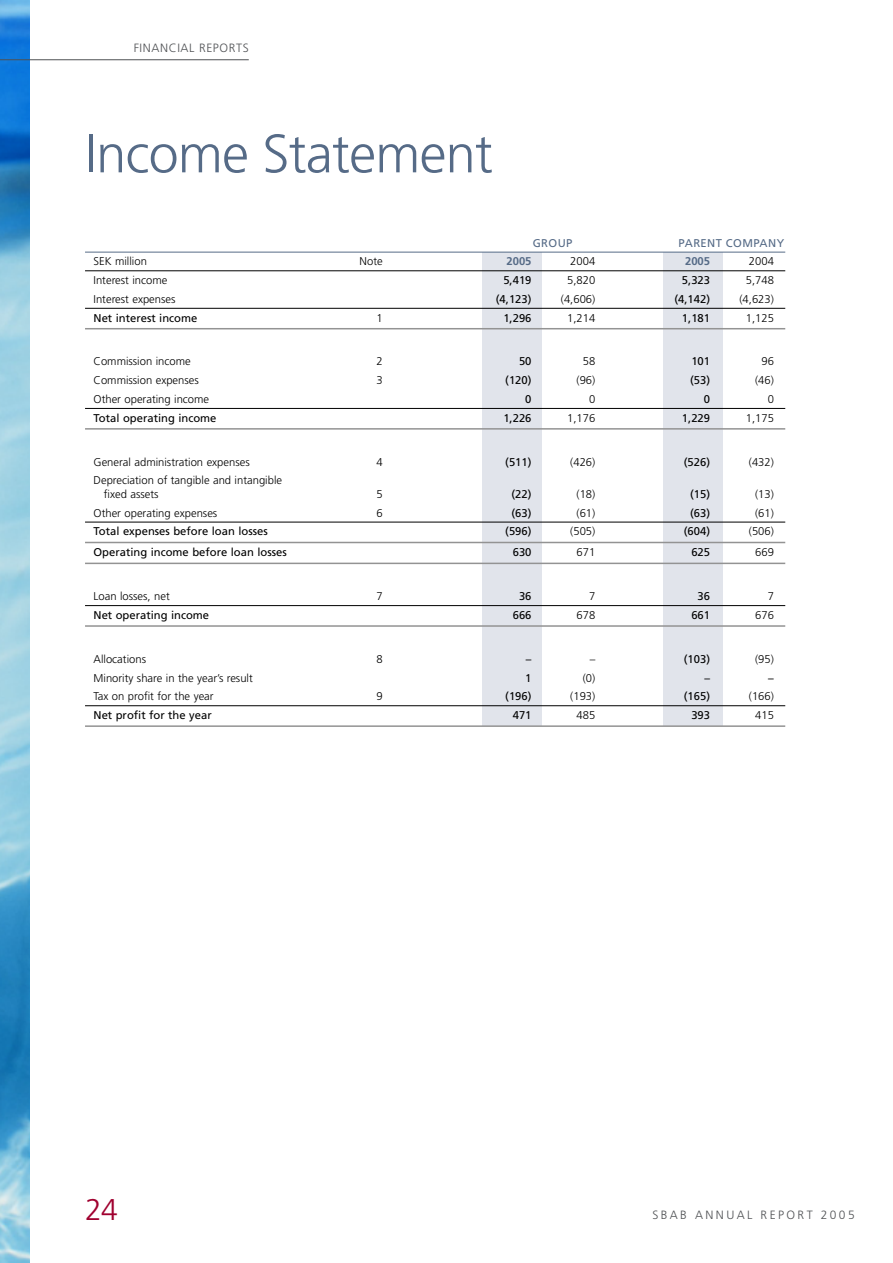
<style>
.page{position:relative;width:893px;height:1263px;background:#fff}
.page>*{position:absolute;margin:0;border:0;box-sizing:border-box;transform-origin:0 0}
.t1{font:300 54px "Frutiger";letter-spacing:-.015em;color:#566b87}
.t2{font:300 30px "Frutiger";color:#a0002f}
.t3{font:300 12px "Frutiger";letter-spacing:.2em;color:#4f5154}
.t4{font:300 12px "Frutiger";letter-spacing:.05em;color:#4f5154}
.t5{font:300 11.25px/13.5px "Frutiger";color:#000}
.t6{font:11.25px "Frutiger";color:#000}
.t7{font:11.25px "Frutiger";letter-spacing:.035em;color:#566b87}
.t8{font:700 11.25px "Frutiger";color:#566b87}
</style>
<div class="page">
<img style="left:0;top:0;width:30px;height:1263px">
<hr style="left:0;top:59px;width:249px;height:1px;background:#4f5154">
<div style="left:483px;top:252px;width:59px;height:474px;background:#e1e4eb"></div>
<div style="left:663px;top:252px;width:60px;height:474px;background:#e1e4eb"></div>
<hr style="left:85px;top:252px;width:700px;height:1px;background:#566b87">
<hr style="left:85px;top:271px;width:700px;height:1px;background:#000">
<hr style="left:85px;top:308px;width:700px;height:1px;background:#000">
<hr style="left:85px;top:328px;width:700px;height:1px;background:#939393">
<hr style="left:85px;top:408px;width:700px;height:1px;background:#000">
<hr style="left:85px;top:428px;width:700px;height:2px;background:#939393">
<hr style="left:85px;top:522px;width:700px;height:1px;background:#000">
<hr style="left:85px;top:542px;width:700px;height:1px;background:#939393">
<hr style="left:85px;top:563px;width:700px;height:1px;background:#939393">
<hr style="left:85px;top:605px;width:700px;height:1px;background:#000">
<hr style="left:85px;top:625px;width:700px;height:2px;background:#939393">
<hr style="left:85px;top:705px;width:700px;height:1px;background:#000">
<hr style="left:85px;top:725px;width:700px;height:2px;background:#939393">
<p class="t4" style="left:134px;top:41px;width:117px">FINANCIAL REPORTS</p>
<h1 class="t1" style="left:85px;top:123px;width:409px">Income Statement</h1>
<p class="t7" style="left:533px;top:236px;width:41px">GROUP</p>
<p class="t7" style="left:679px;top:236px;width:107px">PARENT COMPANY</p>
<p class="t5" style="left:94px;top:255px;width:55px">SEK million</p>
<p class="t5" style="left:360px;top:255px;width:25px">Note</p>
<p class="t8" style="left:506px;top:255px;width:27px">2005</p>
<p class="t5" style="left:570px;top:255px;width:27px">2004</p>
<p class="t8" style="left:685px;top:255px;width:27px">2005</p>
<p class="t5" style="left:749px;top:255px;width:27px">2004</p>
<p class="t5" style="left:94px;top:274px;width:75px">Interest income</p>
<p class="t6" style="left:503px;top:274px;width:30px">5,419</p>
<p class="t5" style="left:567px;top:274px;width:30px">5,820</p>
<p class="t6" style="left:682px;top:274px;width:30px">5,323</p>
<p class="t5" style="left:746px;top:274px;width:30px">5,748</p>
<p class="t5" style="left:94px;top:292px;width:83px">Interest expenses</p>
<p class="t6" style="left:496px;top:292px;width:37px">(4,123)</p>
<p class="t5" style="left:561px;top:292px;width:36px">(4,606)</p>
<p class="t6" style="left:674px;top:292px;width:37px">(4,142)</p>
<p class="t5" style="left:739px;top:292px;width:36px">(4,623)</p>
<p class="t6" style="left:94px;top:311px;width:105px">Net interest income</p>
<p class="t5" style="left:376px;top:311px;width:8px">1</p>
<p class="t6" style="left:503px;top:311px;width:30px">1,296</p>
<p class="t5" style="left:567px;top:311px;width:30px">1,214</p>
<p class="t6" style="left:682px;top:311px;width:30px">1,181</p>
<p class="t5" style="left:746px;top:311px;width:30px">1,125</p>
<p class="t5" style="left:94px;top:355px;width:99px">Commission income</p>
<p class="t5" style="left:376px;top:355px;width:8px">2</p>
<p class="t6" style="left:519px;top:355px;width:14px">50</p>
<p class="t5" style="left:583px;top:355px;width:14px">58</p>
<p class="t6" style="left:691px;top:355px;width:20px">101</p>
<p class="t5" style="left:761px;top:355px;width:14px">96</p>
<p class="t5" style="left:94px;top:374px;width:107px">Commission expenses</p>
<p class="t5" style="left:376px;top:374px;width:8px">3</p>
<p class="t6" style="left:505px;top:374px;width:28px">(120)</p>
<p class="t5" style="left:577px;top:374px;width:20px">(96)</p>
<p class="t6" style="left:690px;top:374px;width:22px">(53)</p>
<p class="t5" style="left:755px;top:374px;width:20px">(46)</p>
<p class="t5" style="left:94px;top:392px;width:117px">Other operating income</p>
<p class="t6" style="left:525px;top:392px;width:8px">0</p>
<p class="t5" style="left:589px;top:392px;width:8px">0</p>
<p class="t6" style="left:704px;top:392px;width:8px">0</p>
<p class="t5" style="left:768px;top:392px;width:8px">0</p>
<p class="t6" style="left:94px;top:411px;width:124px">Total operating income</p>
<p class="t6" style="left:503px;top:411px;width:30px">1,226</p>
<p class="t5" style="left:567px;top:411px;width:30px">1,176</p>
<p class="t6" style="left:682px;top:411px;width:30px">1,229</p>
<p class="t5" style="left:746px;top:411px;width:30px">1,175</p>
<p class="t5" style="left:94px;top:455px;width:158px">General administration expenses</p>
<p class="t5" style="left:376px;top:455px;width:8px">4</p>
<p class="t6" style="left:505px;top:455px;width:28px">(511)</p>
<p class="t5" style="left:570px;top:455px;width:27px">(426)</p>
<p class="t6" style="left:684px;top:455px;width:28px">(526)</p>
<p class="t5" style="left:749px;top:455px;width:27px">(432)</p>
<p class="t5" style="left:104px;top:474px;width:180px;text-indent:-10px">Depreciation of tangible and intangible fixed assets</p>
<p class="t5" style="left:376px;top:487px;width:8px">5</p>
<p class="t6" style="left:511px;top:487px;width:22px">(22)</p>
<p class="t5" style="left:577px;top:487px;width:20px">(18)</p>
<p class="t6" style="left:690px;top:487px;width:22px">(15)</p>
<p class="t5" style="left:755px;top:487px;width:20px">(13)</p>
<p class="t5" style="left:94px;top:506px;width:125px">Other operating expenses</p>
<p class="t5" style="left:376px;top:506px;width:8px">6</p>
<p class="t6" style="left:511px;top:506px;width:22px">(63)</p>
<p class="t5" style="left:577px;top:506px;width:20px">(61)</p>
<p class="t6" style="left:690px;top:506px;width:22px">(63)</p>
<p class="t5" style="left:755px;top:506px;width:20px">(61)</p>
<p class="t6" style="left:94px;top:525px;width:176px">Total expenses before loan losses</p>
<p class="t6" style="left:505px;top:525px;width:28px">(596)</p>
<p class="t5" style="left:570px;top:525px;width:27px">(505)</p>
<p class="t6" style="left:684px;top:525px;width:28px">(604)</p>
<p class="t5" style="left:749px;top:525px;width:27px">(506)</p>
<p class="t6" style="left:94px;top:546px;width:195px">Operating income before loan losses</p>
<p class="t6" style="left:513px;top:546px;width:20px">630</p>
<p class="t5" style="left:577px;top:546px;width:20px">671</p>
<p class="t6" style="left:691px;top:546px;width:20px">625</p>
<p class="t5" style="left:755px;top:546px;width:20px">669</p>
<p class="t5" style="left:94px;top:590px;width:78px">Loan losses, net</p>
<p class="t5" style="left:376px;top:590px;width:8px">7</p>
<p class="t6" style="left:519px;top:590px;width:14px">36</p>
<p class="t5" style="left:589px;top:590px;width:8px">7</p>
<p class="t6" style="left:698px;top:590px;width:14px">36</p>
<p class="t5" style="left:768px;top:590px;width:8px">7</p>
<p class="t6" style="left:94px;top:608px;width:117px">Net operating income</p>
<p class="t6" style="left:513px;top:608px;width:20px">666</p>
<p class="t5" style="left:577px;top:608px;width:20px">678</p>
<p class="t6" style="left:691px;top:608px;width:20px">661</p>
<p class="t5" style="left:755px;top:608px;width:20px">676</p>
<p class="t5" style="left:94px;top:652px;width:54px">Allocations</p>
<p class="t5" style="left:376px;top:652px;width:8px">8</p>
<p class="t6" style="left:526px;top:652px;width:7px">–</p>
<p class="t5" style="left:590px;top:652px;width:7px">–</p>
<p class="t6" style="left:684px;top:652px;width:28px">(103)</p>
<p class="t5" style="left:755px;top:652px;width:20px">(95)</p>
<p class="t5" style="left:94px;top:671px;width:161px">Minority share in the year’s result</p>
<p class="t6" style="left:525px;top:671px;width:8px">1</p>
<p class="t5" style="left:583px;top:671px;width:14px">(0)</p>
<p class="t6" style="left:704px;top:671px;width:7px">–</p>
<p class="t6" style="left:768px;top:671px;width:7px">–</p>
<p class="t5" style="left:94px;top:690px;width:122px">Tax on profit for the year</p>
<p class="t5" style="left:376px;top:690px;width:8px">9</p>
<p class="t6" style="left:505px;top:690px;width:28px">(196)</p>
<p class="t5" style="left:570px;top:690px;width:27px">(193)</p>
<p class="t6" style="left:684px;top:690px;width:28px">(165)</p>
<p class="t5" style="left:749px;top:690px;width:27px">(166)</p>
<p class="t6" style="left:94px;top:708px;width:120px">Net profit for the year</p>
<p class="t6" style="left:513px;top:708px;width:20px">471</p>
<p class="t5" style="left:577px;top:708px;width:20px">485</p>
<p class="t6" style="left:691px;top:708px;width:20px">393</p>
<p class="t5" style="left:755px;top:708px;width:20px">415</p>
<h2 class="t2" style="left:85px;top:1192px;width:34px">24</h2>
<p class="t3" style="left:652px;top:1208px;width:204px">SBAB ANNUAL REPORT 2005</p>
</div>
